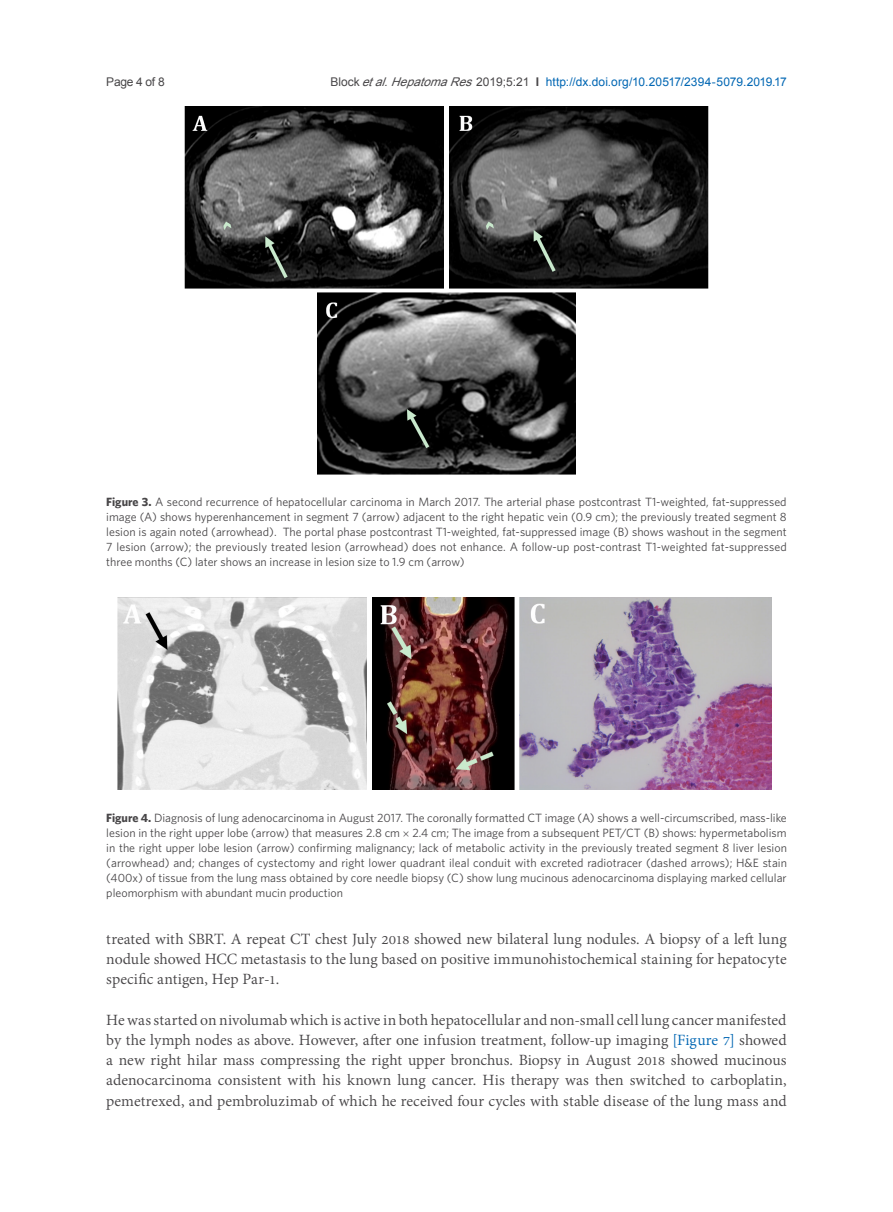
<style>
.page{position:relative;width:893px;height:1212px;background:#fff}
.page>*{position:absolute;margin:0;border:0;box-sizing:border-box;transform-origin:0 0}
.t1{font:19.2px/20.2px "Adobe Thai";letter-spacing:.005em;color:#484648;text-align:justify}
.t2{font:12px/15px "Whitney";color:#484648;text-align:justify}
.t3{font:12px "Arial";color:#0166b3}
.t4{font:12px "Arial";letter-spacing:-.025em;color:#484648}
.s1{color:#484648}
.s2{font-style:italic;color:#484648}
.s3{font-weight:700;color:#484648}
.s4{font-weight:700}
.s5{color:#0166b3}
</style>
<div class="page">
<img style="left:185px;top:106px;width:523px;height:182px">
<img style="left:317px;top:293px;width:259px;height:182px">
<hr style="left:445px;top:97px;width:4px;height:195px;background:#fff">
<img style="left:118px;top:597px;width:654px;height:192px">
<hr style="left:368px;top:592px;width:4px;height:213px;background:#fff">
<p class="t4" style="left:106px;top:73px;width:60px">Page 4 of 8</p>
<p class="t3" style="left:331px;top:73px;width:458px"><span class="s1">Block</span><span class="s2">etal.HepatomaRes</span><span class="s1">2019;5:21</span> <span class="s3">I</span> http://dx.doi.org/10.20517/2394-5079.2019.17</p>
<p class="t2" style="left:106px;top:494px;width:682px"><span class="s4">Figure 3.</span> A second recurrence of hepatocellular carcinoma in March 2017. The arterial phase postcontrast T1-weighted, fat-suppressed image (A) shows hyperenhancement in segment 7 (arrow) adjacent to the right hepatic vein (0.9 cm); the previously treated segment 8 lesion is again noted (arrowhead). The portal phase postcontrast T1-weighted, fat-suppressed image (B) shows washout in the segment 7 lesion (arrow); the previously treated lesion (arrowhead) does not enhance. A follow-up post-contrast T1-weighted fat-suppressed three months (C) later shows an increase in lesion size to 1.9 cm (arrow)</p>
<p class="t2" style="left:106px;top:810px;width:682px"><span class="s4">Figure 4.</span> Diagnosis of lung adenocarcinoma in August 2017. The coronally formatted CT image (A) shows a well-circumscribed, mass-like lesion in the right upper lobe (arrow) that measures 2.8 cm 2.4 cm; The image from a subsequent PET/CT (B) shows: hypermetabolism in the right upper lobe lesion (arrow) confirming malignancy; lack of metabolic activity in the previously treated segment 8 liver lesion (arrowhead) and; changes of cystectomy and right lower quadrant ileal conduit with excreted radiotracer (dashed arrows); H&amp;E stain (400x) of tissue from the lung mass obtained by core needle biopsy (C) show lung mucinous adenocarcinoma displaying marked cellular pleomorphism with abundant mucin production</p>
<p class="t1" style="left:106px;top:927px;width:682px">treated with SBRT. A repeat CT chest July 2018 showed new bilateral lung nodules. A biopsy of a left lung nodule showed HCC metastasis to the lung based on positive immunohistochemical staining for hepatocyte specific antigen, Hep Par-1.</p>
<p class="t1" style="left:106px;top:1008px;width:682px">He was started on nivolumab which is active in both hepatocellular and non-small cell lung cancer manifested by the lymph nodes as above. However, after one infusion treatment, follow-up imaging <span class="s5">[Figure 7]</span> showed a new right hilar mass compressing the right upper bronchus. Biopsy in August 2018 showed mucinous adenocarcinoma consistent with his known lung cancer. His therapy was then switched to carboplatin, pemetrexed, and pembroluzimab of which he received four cycles with stable disease of the lung mass and</p>
</div>
